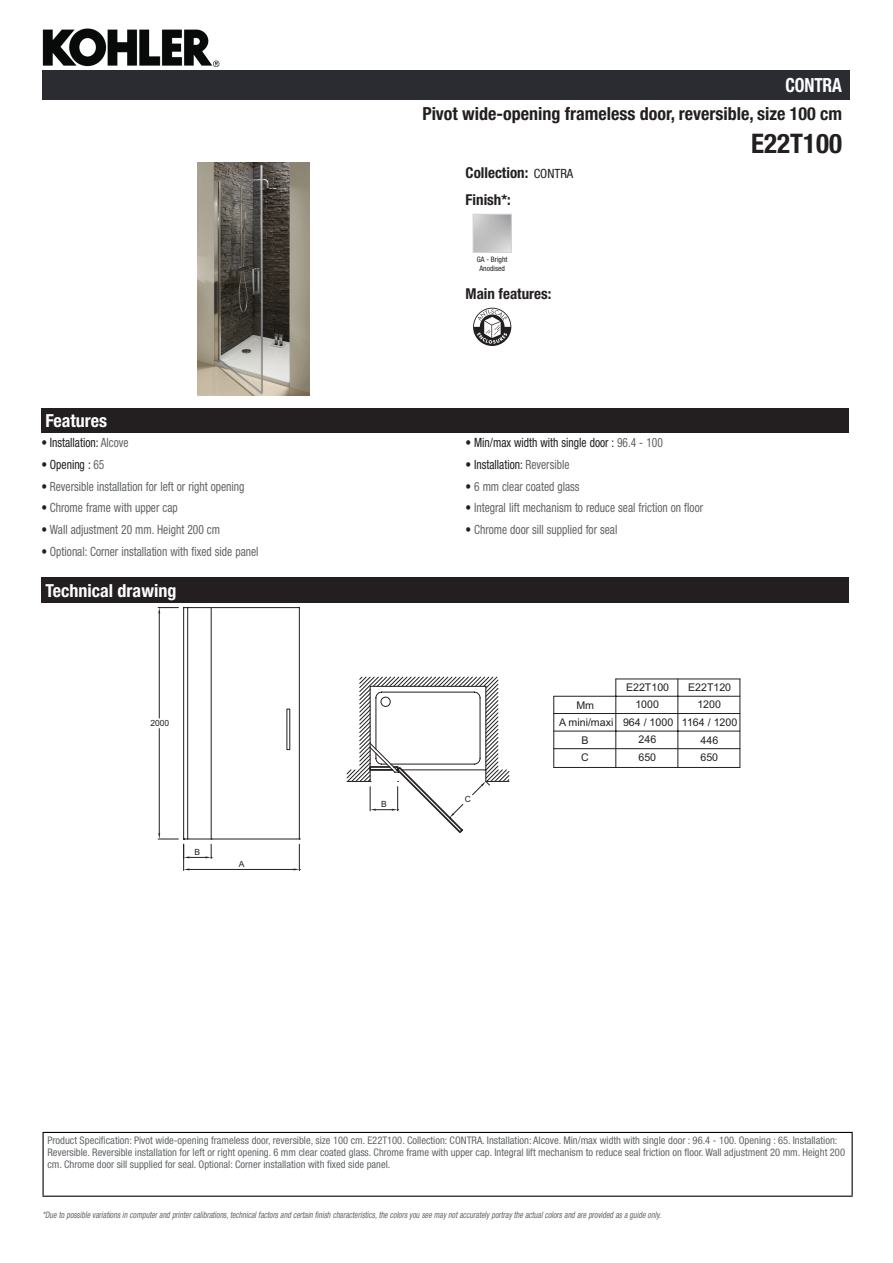
<style>
.page{position:relative;width:893px;height:1263px;background:#fff}
.page>*{position:absolute;margin:0;border:0;box-sizing:border-box;transform-origin:0 0}
.t1{font:700 condensed 27px "Helvetica Neue LT Std";color:#231f20}
.t2{font:700 condensed 19.5px "Helvetica Neue LT Std";letter-spacing:-.01em;color:#fff;scale:.9 1}
.t3{font:700 condensed 18px "Helvetica Neue LT Std";color:#231f20}
.t4{font:700 condensed 18px "Helvetica Neue LT Std";color:#fff}
.t5{font:700 condensed 15px/27.8px "Helvetica Neue LT Std";color:#231f20}
.t6{font:condensed 12.75px "Helvetica Neue LT Std";color:#626568;scale:.9 1}
.t7{font:condensed 12.75px "Helvetica Neue LT Std";color:#231f20;scale:.9 1}
.t8{font:10.65px "Arial";color:#231f20}
.t9{font:condensed 10.5px/12px "Helvetica Neue LT Std";color:#626568}
.t10{font:italic condensed 9px "Helvetica Neue LT Std";color:#626568;scale:.87 1}
.t11{font:8.55px "Arial";color:#231f20}
.t12{font:condensed 7.5px/9px "Helvetica Neue LT Std";color:#231f20;text-align:center}
.s1{font-weight:400;font-size:12.75px}
.s2{color:#626568}
.s3{color:#231f20}
</style>
<div class="page">
<img style="left:42px;top:28px;width:188px;height:53px">
<img style="left:198px;top:163px;width:111px;height:232px">
<div style="left:473px;top:214px;width:39px;height:39px;border:1px solid #d3d4da"></div>
<svg style="left:473px;top:308px;width:38px;height:38px"></svg>
<div style="left:41px;top:408px;width:808px;height:25px;background:#231f20"></div>
<div style="left:41px;top:577px;width:808px;height:26px;background:#231f20"></div>
<hr style="left:554px;top:696px;width:186px;height:1px;background:#231f20">
<hr style="left:677px;top:679px;width:1px;height:88px;background:#231f20">
<hr style="left:554px;top:713px;width:186px;height:1px;background:#231f20">
<hr style="left:554px;top:731px;width:186px;height:1px;background:#231f20">
<hr style="left:554px;top:767px;width:186px;height:1px;background:#231f20">
<hr style="left:615px;top:679px;width:1px;height:88px;background:#231f20">
<hr style="left:553px;top:696px;width:1px;height:71px;background:#231f20">
<hr style="left:616px;top:678px;width:124px;height:1px;background:#231f20">
<hr style="left:554px;top:748px;width:186px;height:1px;background:#231f20">
<hr style="left:739px;top:679px;width:1px;height:88px;background:#231f20">
<svg style="left:183px;top:607px;width:118px;height:264px"></svg>
<svg style="left:294px;top:868px;width:6px;height:2px"></svg>
<hr style="left:211px;top:608px;width:1px;height:231px;background:#231f20">
<hr style="left:159px;top:728px;width:1px;height:105px;background:#231f20">
<hr style="left:159px;top:613px;width:1px;height:105px;background:#231f20">
<svg style="left:158px;top:833px;width:54px;height:25px"></svg>
<svg style="left:158px;top:607px;width:20px;height:6px"></svg>
<svg style="left:346px;top:676px;width:164px;height:157px"></svg>
<div style="left:43px;top:71px;width:807px;height:29px;background:#2a2c32"></div>
<hr style="left:43px;top:1132px;width:810px;height:1px;background:#040503">
<hr style="left:43px;top:1133px;width:1px;height:62px;background:#040503">
<hr style="left:852px;top:1133px;width:1px;height:62px;background:#040503">
<hr style="left:43px;top:1195px;width:810px;height:2px;background:#040503">
<h2 class="t2" style="left:786px;top:74px;width:64px">CONTRA</h2>
<h3 class="t3" style="left:422px;top:103px;width:421px">Pivot wide-opening frameless door, reversible, size 100 cm</h3>
<h3 class="t5" style="left:466px;top:158px;width:109px">Collection: <span class="s1">CONTRA<br></span>Finish*:</h3>
<p class="t12" style="left:477px;top:255px;width:32px">GA - Bright<br>Anodised</p>
<h3 class="t5" style="left:466px;top:280px;width:87px">Main features:</h3>
<h1 class="t1" style="left:751px;top:127px;width:92px">E22T100</h1>
<h3 class="t4" style="left:46px;top:410px;width:63px">Features</h3>
<p class="t7" style="left:41px;top:435px;width:98px">• Installation: <span class="s2">Alcove</span></p>
<p class="t7" style="left:466px;top:435px;width:221px">• Min/max width with single door : <span class="s2">96.4 - 100</span></p>
<p class="t7" style="left:41px;top:457px;width:71px">• Opening : <span class="s2">65</span></p>
<p class="t7" style="left:466px;top:457px;width:117px">• Installation: <span class="s2">Reversible</span></p>
<p class="t6" style="left:41px;top:479px;width:227px"><span class="s3">•</span> Reversible installation for left or right opening</p>
<p class="t6" style="left:466px;top:479px;width:128px"><span class="s3">•</span> 6 mm clear coated glass</p>
<p class="t6" style="left:41px;top:501px;width:153px"><span class="s3">•</span> Chrome frame with upper cap</p>
<p class="t6" style="left:466px;top:501px;width:265px"><span class="s3">•</span> Integral lift mechanism to reduce seal friction on floor</p>
<p class="t6" style="left:41px;top:522px;width:200px"><span class="s3">•</span> Wall adjustment 20 mm. Height 200 cm</p>
<p class="t6" style="left:466px;top:522px;width:170px"><span class="s3">•</span> Chrome door sill supplied for seal</p>
<p class="t6" style="left:41px;top:544px;width:243px"><span class="s3">•</span> Optional: Corner installation with fixed side panel</p>
<h3 class="t4" style="left:46px;top:579px;width:132px">Technical drawing</h3>
<p class="t11" style="left:150px;top:717px;width:20px">2000</p>
<p class="t11" style="left:195px;top:846px;width:7px">B</p>
<p class="t11" style="left:239px;top:858px;width:7px">A</p>
<p class="t11" style="left:381px;top:799px;width:7px">B</p>
<p class="t11" style="left:465px;top:794px;width:8px">C</p>
<p class="t8" style="left:626px;top:680px;width:45px">E22T100</p>
<p class="t8" style="left:688px;top:680px;width:45px">E22T120</p>
<p class="t8" style="left:576px;top:698px;width:19px">Mm</p>
<p class="t8" style="left:635px;top:698px;width:25px">1000</p>
<p class="t8" style="left:697px;top:698px;width:25px">1200</p>
<p class="t8" style="left:559px;top:715px;width:56px">A mini/maxi</p>
<p class="t8" style="left:581px;top:751px;width:9px">C</p>
<p class="t8" style="left:638px;top:750px;width:19px">650</p>
<p class="t8" style="left:700px;top:751px;width:19px">650</p>
<p class="t8" style="left:623px;top:715px;width:116px">964 / 1000 1164 / 1200</p>
<p class="t8" style="left:581px;top:733px;width:9px">B</p>
<p class="t8" style="left:638px;top:733px;width:19px">246</p>
<p class="t8" style="left:701px;top:733px;width:19px">446</p>
<p class="t9" style="left:47px;top:1134px;width:799px">Product Specification: Pivot wide-opening frameless door, reversible, size 100 cm. E22T100. Collection: CONTRA. Installation: Alcove. Min/max width with single door : 96.4 - 100. Opening : 65. Installation:<br>Reversible. Reversible installation for left or right opening. 6 mm clear coated glass. Chrome frame with upper cap. Integral lift mechanism to reduce seal friction on floor. Wall adjustment 20 mm. Height 200 cm. Chrome door sill supplied for seal. Optional: Corner installation with fixed side panel.</p>
<p class="t10" style="left:43px;top:1210px;width:714px">*Due to possible variationsin computerand printercalibrations,technicalfactorsand certain finish characteristics,the colorsyou see maynotaccuratelyportraythe actualcolorsand are provided asa guide only.</p>
</div>
